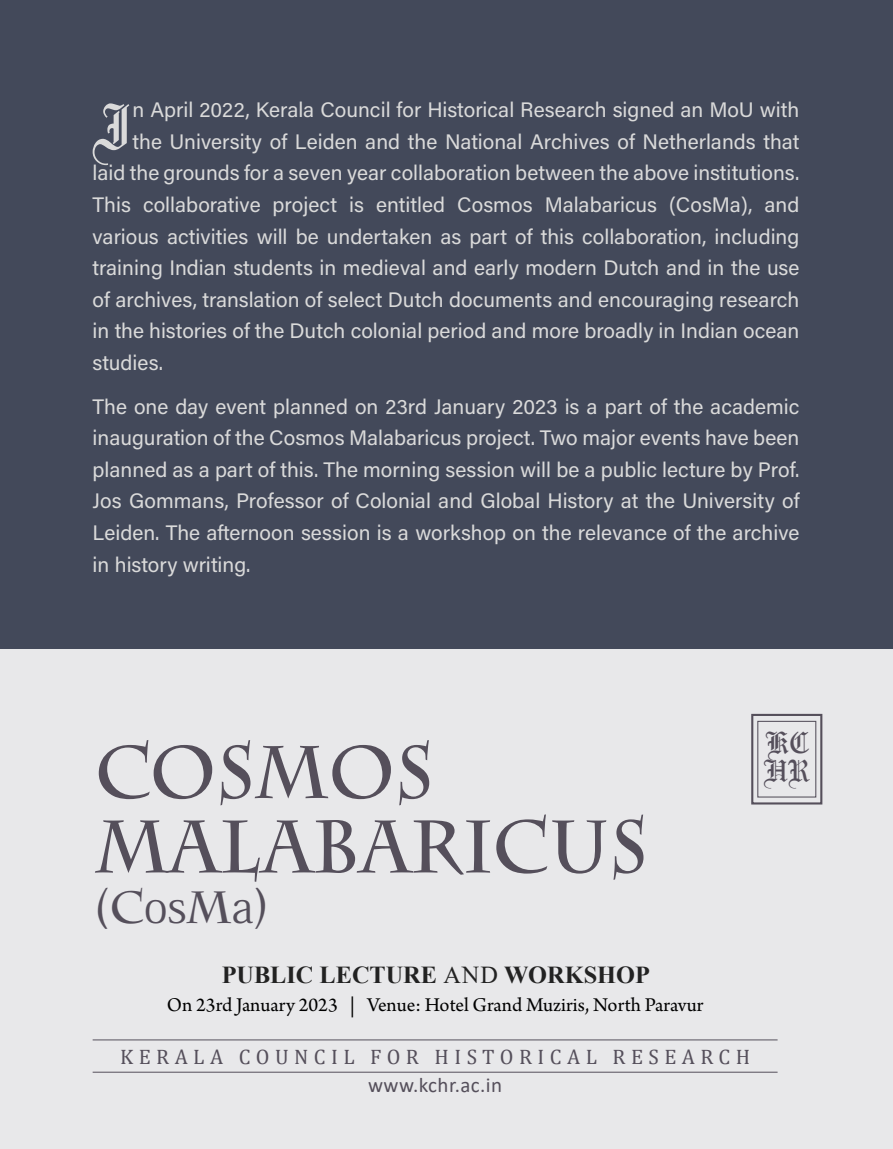
<style>
.page{position:relative;width:893px;height:1149px;background:#fff}
.page>*{position:absolute;margin:0;border:0;box-sizing:border-box;transform-origin:0 0}
.t1{font:700 73.95px/74.4px "Charlemagne Std";color:#554f5b;scale:.95 1}
.t2{font:68.25px "Marriage";color:#dadada}
.t3{font:700 45px "Charlemagne Std";color:#554f5b;scale:.95 1}
.t4{font:31.95px/28.8px "Marriage";color:#554f5b;scale:1.15 1}
.t5{font:700 24.3px "Times New Roman";color:#222}
.t6{font:21px/31.5px "Acumin Variable Concept";letter-spacing:.02em;color:#dadada;text-align:justify}
.t7{font:21px "Cambria Math";letter-spacing:.26em;color:#554f5b}
.t8{font:21px "Calibri";letter-spacing:.02em;color:#554f5b}
.t9{font:20.55px "Arno Pro";color:#000}
.s1{font-family:"Koz Min Pr 6 N";font-weight:400}
.s2{font-weight:400}
</style>
<div class="page">
<div style="left:0;top:0;width:893px;height:648px;background:#43495a"></div>
<div style="left:0;top:648px;width:893px;height:500px;background:#e8e8ea"></div>
<hr style="left:93px;top:1039px;width:685px;height:1px;background:#554f5b">
<hr style="left:93px;top:1071px;width:685px;height:1px;background:#554f5b">
<div style="left:757px;top:720px;width:59px;height:77px;border:1px solid #554f5b"></div>
<div style="left:751px;top:713px;width:71px;height:91px;border:2px solid #554f5b"></div>
<h2 class="t2" style="left:99px;top:90px;width:35px">I</h2>
<p class="t6" style="left:133px;top:93px;width:668px">n April 2022, Kerala Council for Historical Research signed an MoU with</p>
<p class="t6" style="left:133px;top:125px;width:668px">the University of Leiden and the National Archives of Netherlands that</p>
<p class="t6" style="left:93px;top:156px;width:708px">laid the grounds for a seven year collaboration between the above institutions.</p>
<p class="t6" style="left:93px;top:188px;width:708px">This collaborative project is entitled Cosmos Malabaricus (CosMa), and</p>
<p class="t6" style="left:93px;top:219px;width:708px">various activities will be undertaken as part of this collaboration, including</p>
<p class="t6" style="left:93px;top:251px;width:708px">training Indian students in medieval and early modern Dutch and in the use</p>
<p class="t6" style="left:93px;top:282px;width:708px">of archives, translation of select Dutch documents and encouraging research</p>
<p class="t6" style="left:93px;top:314px;width:708px">in the histories of the Dutch colonial period and more broadly in Indian ocean</p>
<p class="t6" style="left:93px;top:345px;width:71px">studies.</p>
<p class="t6" style="left:93px;top:390px;width:708px">The one day event planned on 23rd January 2023 is a part of the academic inauguration of the Cosmos Malabaricus project. Two major events have been planned as a part of this. The morning session will be a public lecture by Prof.<br>Jos Gommans, Professor of Colonial and Global History at the University of Leiden. The afternoon session is a workshop on the relevance of the archive in history writing.</p>
<h1 class="t1" style="left:95px;top:735px;width:583px">COSMOS<br>MALABARICUS</h1>
<h3 class="t3" style="left:95px;top:880px;width:184px">(C<span class="s1">os</span>M<span class="s1">a</span>)</h3>
<p class="t5" style="left:222px;top:958px;width:430px">PUBLIC LECTURE <span class="s2">AND</span> WORKSHOP</p>
<p class="t9" style="left:167px;top:992px;width:538px">On 23rd January 2023 | Venue: Hotel Grand Muziris, North Paravur</p>
<p class="t7" style="left:120px;top:1044px;width:632px">KERALA COUNCIL FOR HISTORICAL RESEARCH</p>
<p class="t8" style="left:368px;top:1069px;width:136px">www.kchr.ac.in</p>
<h3 class="t4" style="left:765px;top:728px;width:40px">KC<br>HR</h3>
</div>
